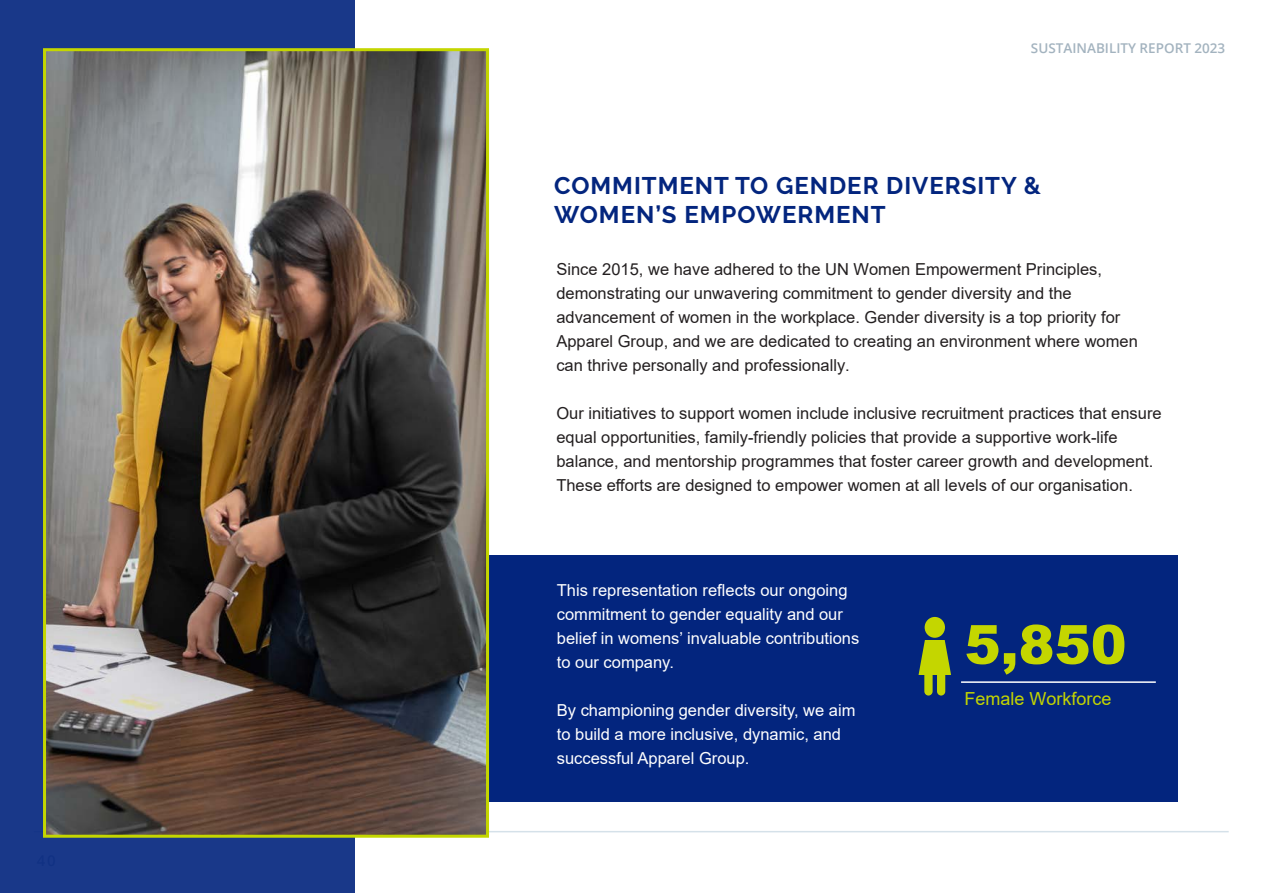
<style>
.page{position:relative;width:1263px;height:893px;background:#fff}
.page>*{position:absolute;margin:0;border:0;box-sizing:border-box;transform-origin:0 0}
.t1{font:900 54px "Arial";color:#c4d600}
.t2{font:700 24px/28.8px "Raleway";letter-spacing:.04em;color:#03257e}
.t3{font:18px "Arial";color:#c4d600}
.t4{font:16.5px/24px "Arial";color:#231f20}
.t5{font:16.5px/24px "Arial";color:#fff}
.t6{font:600 13.5px "Open Sans";color:#a3b3bf}
</style>
<div class="page">
<hr style="left:34px;top:831px;width:1195px;height:1px;background:#c0d2df">
<div style="left:340px;top:556px;width:838px;height:246px;background:#03257e"></div>
<div style="left:0;top:0;width:355px;height:893px;background:#193889"></div>
<img style="left:47px;top:52px;width:438px;height:782px">
<div style="left:43px;top:48px;width:446px;height:790px;border:3px solid #c4d600"></div>
<div style="left:925px;top:617px;width:20px;height:21px;background:#c4d600;border-radius:50%"></div>
<svg style="left:918px;top:640px;width:33px;height:55px"></svg>
<hr style="left:961px;top:681px;width:195px;height:2px;background:#fff">
<p class="t6" style="left:1031px;top:39px;width:196px">SUSTAINABILITY REPORT 2023</p>
<p class="t2" style="left:554px;top:171px;width:488px">COMMITMENT TO GENDER DIVERSITY &amp;<br>WOMEN’S EMPOWERMENT</p>
<p class="t4" style="left:556px;top:257px;width:583px">Since 2015, we have adhered to the UN Women Empowerment Principles, demonstrating our unwavering commitment to gender diversity and the advancement of women in the workplace. Gender diversity is a top priority for Apparel Group, and we are dedicated to creating an environment where women can thrive personally and professionally.</p>
<p class="t4" style="left:556px;top:401px;width:607px">Our initiatives to support women include inclusive recruitment practices that ensure equal opportunities, family-friendly policies that provide a supportive work-life balance, and mentorship programmes that foster career growth and development.<br>These efforts are designed to empower women at all levels of our organisation.</p>
<p class="t5" style="left:557px;top:578px;width:304px">This representation reflects our ongoing commitment to gender equality and our belief in womens’ invaluable contributions to our company.</p>
<p class="t5" style="left:557px;top:698px;width:300px">By championing gender diversity, we aim to build a more inclusive, dynamic, and successful Apparel Group.</p>
<p class="t1" style="left:964px;top:605px;width:164px">5,850</p>
<p class="t3" style="left:965px;top:686px;width:148px">Female Workforce</p>
</div>
